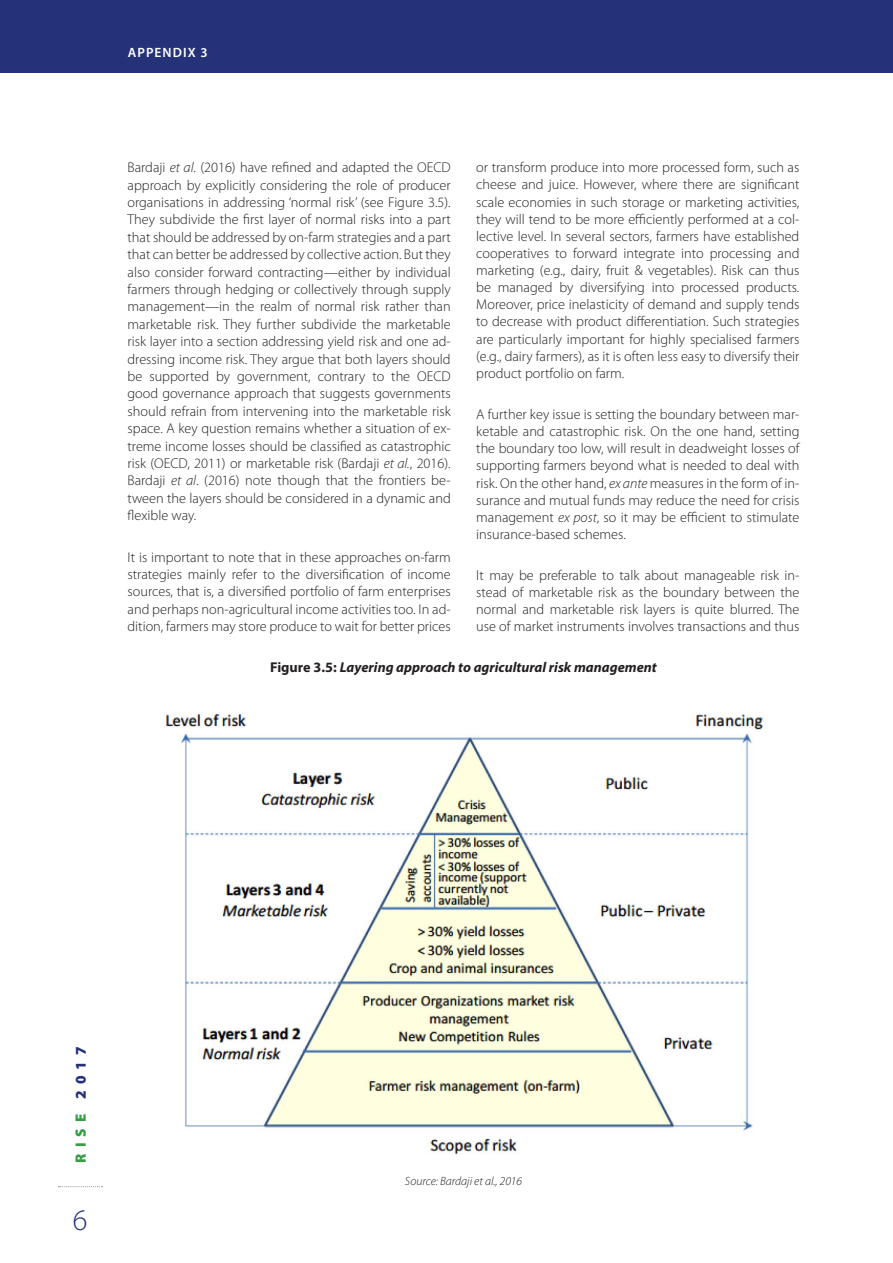
<style>
.page{position:relative;width:893px;height:1263px;background:#fff}
.page>*{position:absolute;margin:0;border:0;box-sizing:border-box;transform-origin:0 0}
.t1{font:300 30px "Myriad Pro";color:#253279}
.t2{font:900 15px "Myriad Pro";letter-spacing:.4em;color:#379d46}
.t3{font:300 14.25px/17.4px "Myriad Pro";color:#231f20;text-align:justify}
.t4{font:italic 700 14.25px "Myriad Pro";color:#231f20}
.t5{font:600 13.5px "Myriad Pro";letter-spacing:.08em;color:#fff}
.t6{font:italic 300 12px "Myriad Pro";color:#231f20}
.s1{font-style:italic}
.s2{font-style:normal}
.s3{color:#253279}
</style>
<div class="page">
<svg style="left:58px;top:1186px;width:45px;height:1px"></svg>
<div style="left:0;top:0;width:893px;height:72px;background:#253279"></div>
<img style="left:165px;top:714px;width:599px;height:440px">
<p class="t5" style="left:128px;top:45px;width:81px">APPENDIX 3</p>
<p class="t3" style="left:128px;top:159px;width:325px">Bardaji <span class="s1">et al</span>. (2016) have refined and adapted the OECD approach by explicitly considering the role of producer organisations in addressing ‘normal risk’ (see Figure 3.5).<br>They subdivide the first layer of normal risks into a part that should be addressed by on-farm strategies and a part that can better be addressed by collective action. But they also consider forward contracting—either by individual farmers through hedging or collectively through supply management—in the realm of normal risk rather than marketable risk. They further subdivide the marketable risk layer into a section addressing yield risk and one ad&shy;dressing income risk. They argue that both layers should be supported by government, contrary to the OECD good governance approach that suggests governments should refrain from intervening into the marketable risk space. A key question remains whether a situation of ex&shy;treme income losses should be classified as catastrophic risk (OECD, 2011) or marketable risk (Bardaji <span class="s1">et al.</span>, 2016).<br>Bardaji <span class="s1">et al</span>. (2016) note though that the frontiers be&shy;tween the layers should be considered in a dynamic and flexible way.</p>
<p class="t3" style="left:128px;top:548px;width:325px">It is important to note that in these approaches on-farm strategies mainly refer to the diversification of income sources, that is, a diversified portfolio of farm enterprises and perhaps non-agricultural income activities too. In ad&shy;dition, farmers may store produce to wait for better prices</p>
<p class="t3" style="left:476px;top:159px;width:325px">or transform produce into more processed form, such as cheese and juice. However, where there are significant scale economies in such storage or marketing activities, they will tend to be more efficiently performed at a col&shy;lective level. In several sectors, farmers have established cooperatives to forward integrate into processing and marketing (e.g., dairy, fruit &amp; vegetables). Risk can thus be managed by diversifying into processed products.<br>Moreover, price inelasticity of demand and supply tends to decrease with product differentiation. Such strategies are particularly important for highly specialised farmers (e.g., dairy farmers), as it is often less easy to diversify their product portfolio on farm.</p>
<p class="t3" style="left:476px;top:406px;width:325px">A further key issue is setting the boundary between mar&shy;ketable and catastrophic risk. On the one hand, setting the boundary too low, will result in deadweight losses of supporting farmers beyond what is needed to deal with risk. On the other hand, <span class="s1">ex ante</span> measures in the form of in&shy;surance and mutual funds may reduce the need for crisis management <span class="s1">ex post</span>, so it may be efficient to stimulate insurance-based schemes.</p>
<p class="t3" style="left:476px;top:567px;width:325px">It may be preferable to talk about manageable risk in&shy;stead of marketable risk as the boundary between the normal and marketable risk layers is quite blurred. The use of market instruments involves transactions and thus</p>
<p class="t4" style="left:270px;top:659px;width:388px"><span class="s2">Figure 3.5:</span> Layering approach to agricultural risk management</p>
<p class="t2" style="left:72px;top:1162px;width:117px;rotate:-90deg">RISE <span class="s3">2017</span></p>
<h1 class="t1" style="left:73px;top:1203px;width:16px">6</h1>
<p class="t6" style="left:405px;top:1175px;width:119px">Source: Bardaji et al., 2016</p>
</div>
